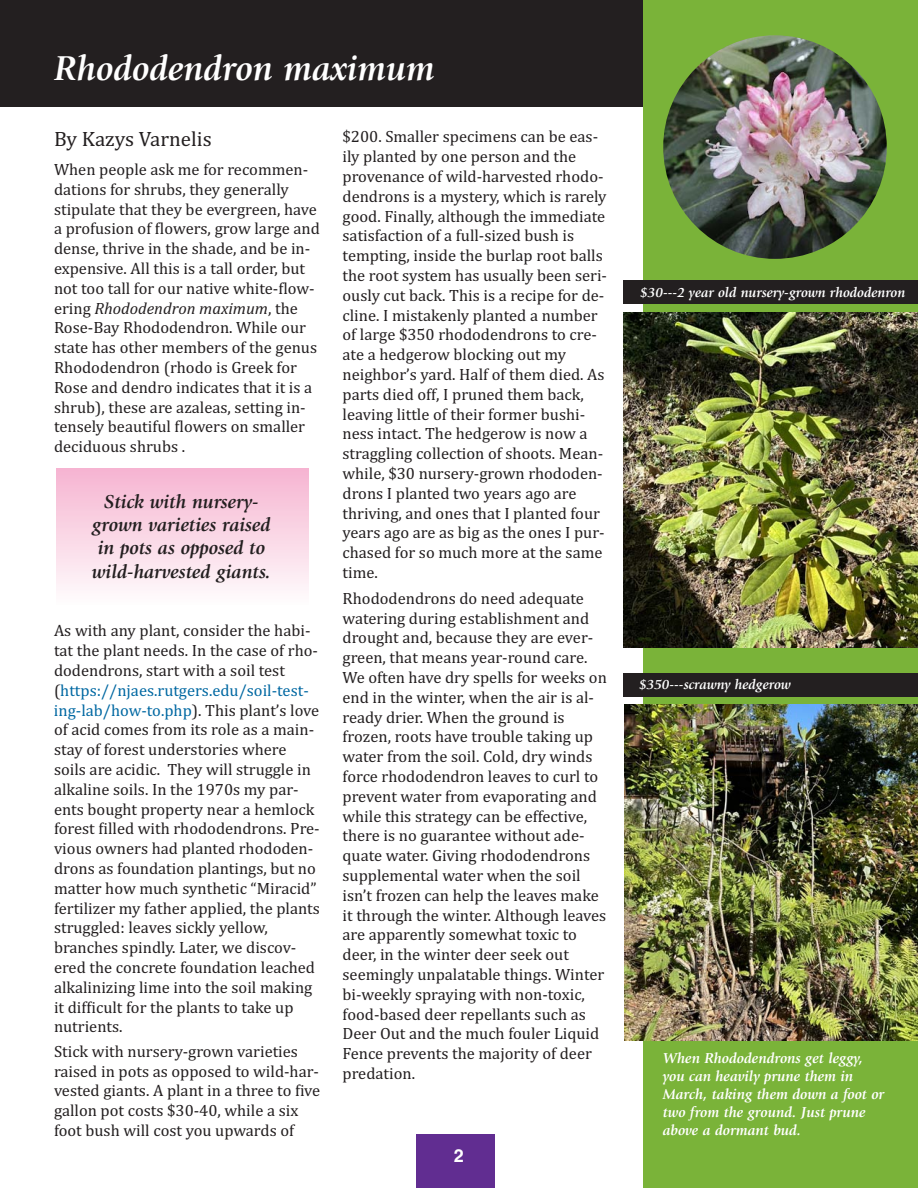
<style>
.page{position:relative;width:918px;height:1188px;background:#fff}
.page>*{position:absolute;margin:0;border:0;box-sizing:border-box;transform-origin:0 0}
.t1{font:italic 700 36px "Giovanni";color:#fff}
.t2{font:21px "Cambria";color:#231f20}
.t3{font:italic 700 19.5px/23.4px "Giovanni";color:#231f20;text-align:center}
.t4{font:700 18px "Helvetica";color:#fff}
.t5{font:16.5px/19.8px "Cambria";color:#231f20}
.t6{font:italic 700 15px/18px "Giovanni";color:#fff}
.t7{font:italic 700 14.1px "Giovanni";color:#fff}
.s1{font-style:italic}
.s2{color:#0068a2}
</style>
<div class="page">
<div style="left:416px;top:1134px;width:79px;height:54px;background:#612d91"></div>
<div style="left:0;top:0;width:918px;height:107px;background:#231f20"></div>
<div style="left:643px;top:0;width:275px;height:1188px;background:#7ab339"></div>
<img style="left:663px;top:35px;width:224px;height:224px;border-radius:50%">
<img style="left:623px;top:313px;width:295px;height:335px">
<img style="left:624px;top:705px;width:294px;height:335px">
<div style="left:57px;top:468px;width:252px;height:136px;background:linear-gradient(to bottom,#f6b4d1,#fefbfc)"></div>
<div style="left:623px;top:280px;width:295px;height:24px;background:#231f20"></div>
<div style="left:623px;top:673px;width:295px;height:23px;background:#231f20"></div>
<h1 class="t1" style="left:54px;top:54px;width:382px">Rhododendron maximum</h1>
<p class="t2" style="left:54px;top:126px;width:159px">By Kazys Varnelis</p>
<p class="t5" style="left:54px;top:159px;width:267px">When people ask me for recommen&shy;dations for shrubs, they generally stipulate that they be evergreen, have a profusion of flowers, grow large and dense, thrive in the shade, and be in&shy;expensive. All this is a tall order, but not too tall for our native white-flow&shy;ering <span class="s1">Rhododendron maximum</span>, the Rose-Bay Rhododendron. While our state has other members of the genus Rhododendron (rhodo is Greek for Rose and dendro indicates that it is a shrub), these are azaleas, setting in&shy;tensely beautiful flowers on smaller deciduous shrubs .</p>
<p class="t3" style="left:92px;top:491px;width:181px">Stick with nursery&shy;grown varieties raised in pots as opposed to wild-harvested giants.</p>
<p class="t5" style="left:54px;top:621px;width:267px">As with any plant, consider the habi&shy;tat the plant needs. In the case of rho&shy;dodendrons, start with a soil test (<span class="s2">https://njaes.rutgers.edu/soil-test&shy;ing-lab/how-to.php</span>). This plant’s love of acid comes from its role as a main&shy;stay of forest understories where soils are acidic. They will struggle in alkaline soils. In the 1970s my par&shy;ents bought property near a hemlock forest filled with rhododendrons. Pre&shy;vious owners had planted rhododen&shy;drons as foundation plantings, but no matter how much synthetic “Miracid” fertilizer my father applied, the plants struggled: leaves sickly yellow, branches spindly. Later, we discov&shy;ered the concrete foundation leached alkalinizing lime into the soil making it difficult for the plants to take up nutrients.</p>
<p class="t5" style="left:54px;top:1041px;width:268px">Stick with nursery-grown varieties raised in pots as opposed to wild-har&shy;vested giants. A plant in a three to five gallon pot costs $30-40, while a six foot bush will cost you upwards of</p>
<p class="t5" style="left:343px;top:127px;width:266px">$200. Smaller specimens can be eas&shy;ily planted by one person and the provenance of wild-harvested rhodo&shy;dendrons is a mystery, which is rarely good. Finally, although the immediate satisfaction of a full-sized bush is tempting, inside the burlap root balls the root system has usually been seri&shy;ously cut back. This is a recipe for de&shy;cline. I mistakenly planted a number of large $350 rhododendrons to cre&shy;ate a hedgerow blocking out my neighbor’s yard. Half of them died. As parts died off, I pruned them back, leaving little of their former bushi&shy;ness intact. The hedgerow is now a straggling collection of shoots. Mean&shy;while, $30 nursery-grown rhododen&shy;drons I planted two years ago are thriving, and ones that I planted four years ago are as big as the ones I pur&shy;chased for so much more at the same time.</p>
<p class="t5" style="left:343px;top:588px;width:266px">Rhododendrons do need adequate watering during establishment and drought and, because they are ever&shy;green, that means year-round care.<br>We often have dry spells for weeks on end in the winter, when the air is al&shy;ready drier. When the ground is frozen, roots have trouble taking up water from the soil. Cold, dry winds force rhododendron leaves to curl to prevent water from evaporating and while this strategy can be effective, there is no guarantee without ade&shy;quate water. Giving rhododendrons supplemental water when the soil isn’t frozen can help the leaves make it through the winter. Although leaves are apparently somewhat toxic to deer, in the winter deer seek out seemingly unpalatable things. Winter bi-weekly spraying with non-toxic, food-based deer repellants such as Deer Out and the much fouler Liquid Fence prevents the majority of deer predation.</p>
<p class="t4" style="left:454px;top:1145px;width:12px">2</p>
<p class="t7" style="left:640px;top:287px;width:267px">$30---2 year old nursery-grown rhododenron</p>
<p class="t7" style="left:639px;top:679px;width:153px">$350---scrawny hedgerow</p>
<p class="t6" style="left:663px;top:1050px;width:223px">When Rhododendrons get leggy, you can heavily prune them in<br>March, taking them down a foot or two from the ground. Just prune above a dormant bud.</p>
</div>
